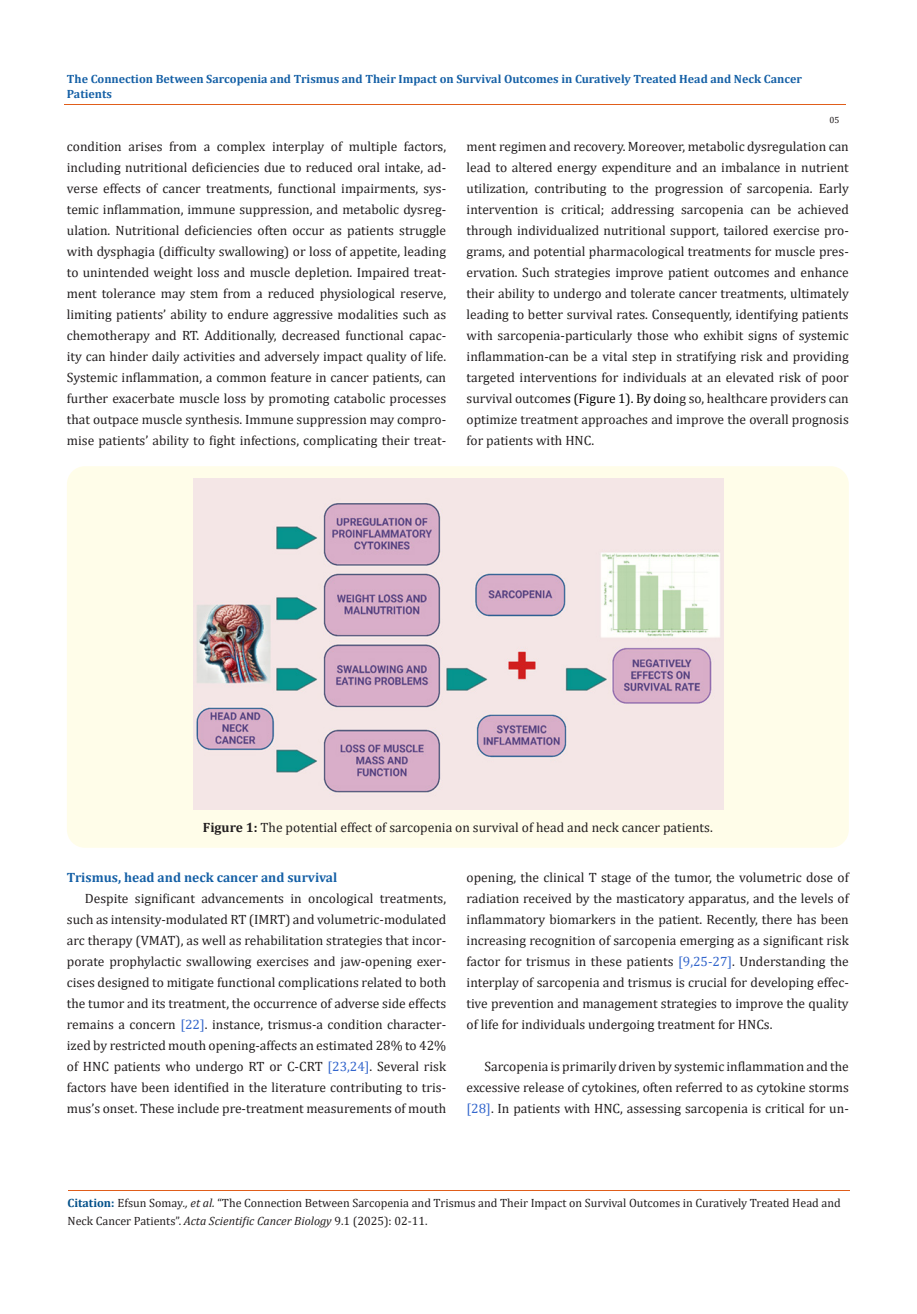
<style>
.page{position:relative;width:917px;height:1314px;background:#fff}
.page>*{position:absolute;margin:0;border:0;box-sizing:border-box;transform-origin:0 0}
._14-OS-Level1-single-line{font:13.5px/21px "Cambria";color:#231f20;text-align:justify}
.t1{font:700 13.5px "Cambria";color:#1560a6}
.t2{font:12px/18px "Cambria";color:#231f20}
.t3{font:700 12px/15px "Cambria";color:#1560a6}
.t4{font:9px "Cambria";color:#231f20}
.s1{color:#000}
.s2{font-weight:700}
.s3{color:#36c}
.s4{font-weight:700;color:#035089}
.s5{font-style:italic}
</style>
<div class="page">
<hr style="left:64px;top:105px;width:781px;height:1px;background:#e05d1a">
<div style="left:67px;top:466px;width:781px;height:382px;background:#fffde9;border-radius:18px"></div>
<img style="left:194px;top:478px;width:529px;height:332px">
<hr style="left:68px;top:1191px;width:781px;height:1px;background:#e05d1a">
<p class="t3" style="left:67px;top:71px;width:736px">The Connection Between Sarcopenia and Trismus and Their Impact on Survival Outcomes in Curatively Treated Head and Neck Cancer<br>Patients</p>
<p class="t4" style="left:829px;top:115px;width:11px">05</p>
<p class="_14-OS-Level1-single-line" style="left:67px;top:136px;width:381px">condition arises from a complex interplay of multiple factors, including nutritional deficiencies due to reduced oral intake, ad&shy;verse effects of cancer treatments, functional impairments, sys&shy;temic inflammation, immune suppression, and metabolic dysreg&shy;ulation. Nutritional deficiencies often occur as patients struggle with dysphagia (difficulty swallowing) or loss of appetite, leading to unintended weight loss and muscle depletion. Impaired treat&shy;ment tolerance may stem from a reduced physiological reserve, limiting patients’ ability to endure aggressive modalities such as chemotherapy and RT. Additionally, decreased functional capac&shy;ity can hinder daily activities and adversely impact quality of life.<br>Systemic inflammation, a common feature in cancer patients, can further exacerbate muscle loss by promoting catabolic processes that outpace muscle synthesis. Immune suppression may compro&shy;mise patients’ ability to fight infections, complicating their treat-</p>
<p class="_14-OS-Level1-single-line" style="left:466px;top:136px;width:384px">ment regimen and recovery. Moreover, metabolic dysregulation can lead to altered energy expenditure and an imbalance in nutrient utilization, contributing to the progression of sarcopenia. Early intervention is critical; addressing sarcopenia can be achieved through individualized nutritional support, tailored exercise pro&shy;grams, and potential pharmacological treatments for muscle pres&shy;ervation. Such strategies improve patient outcomes and enhance their ability to undergo and tolerate cancer treatments, ultimately leading to better survival rates. Consequently, identifying patients with sarcopenia-particularly those who exhibit signs of systemic inflammation-can be a vital step in stratifying risk and providing targeted interventions for individuals at an elevated risk of poor survival outcom<span class="s1">es (Figure 1). By doi</span>ng so, healthcare providers can optimize treatment approaches and improve the overall prognosis for patients with HNC.</p>
<p class="_14-OS-Level1-single-line" style="left:203px;top:817px;width:511px"><span class="s2">Figure 1:</span> The potential effect of sarcopenia on survival of head and neck cancer patients.</p>
<p class="t1" style="left:67px;top:868px;width:272px">Trismus, head and neck cancer and survival</p>
<p class="_14-OS-Level1-single-line" style="left:67px;top:888px;width:381px;text-indent:18px">Despite significant advancements in oncological treatments, such as intensity-modulated RT (IMRT) and volumetric-modulated arc therapy (VMAT), as well as rehabilitation strategies that incor&shy;porate prophylactic swallowing exercises and jaw-opening exer&shy;cises designed to mitigate functional complications related to both the tumor and its treatment, the occurrence of adverse side effects remains a concern <span class="s3">[22]</span>. instance, trismus-a condition character&shy;ized by restricted mouth opening-affects an estimated 28% to 42% of HNC patients who undergo RT or C-CRT <span class="s3">[23,24]</span>. Several risk factors have been identified in the literature contributing to tris&shy;mus’s onset. These include pre-treatment measurements of mouth</p>
<p class="_14-OS-Level1-single-line" style="left:466px;top:867px;width:384px">opening, the clinical T stage of the tumor, the volumetric dose of radiation received by the masticatory apparatus, and the levels of inflammatory biomarkers in the patient. Recently, there has been increasing recognition of sarcopenia emerging as a significant risk factor for trismus in these patients <span class="s3">[9,25-27]</span>. Understanding the interplay of sarcopenia and trismus is crucial for developing effec&shy;tive prevention and management strategies to improve the quality of life for individuals undergoing treatment for HNCs.</p>
<p class="_14-OS-Level1-single-line" style="left:466px;top:1056px;width:384px;text-indent:18px">Sarcopenia is primarily driven by systemic inflammation and the excessive release of cytokines, often referred to as cytokine storms <span class="s3">[28]</span>. In patients with HNC, assessing sarcopenia is critical for un-</p>
<p class="t2" style="left:68px;top:1194px;width:774px"><span class="s4">Citation:</span> Efsun Somay<span class="s5">., et al.</span> “The Connection Between Sarcopenia and Trismus and Their Impact on Survival Outcomes in Curatively Treated Head and<br>Neck Cancer Patients”. <span class="s5">Acta Scientific Cancer Biology</span> 9.1 (2025): 02-11.</p>
</div>
